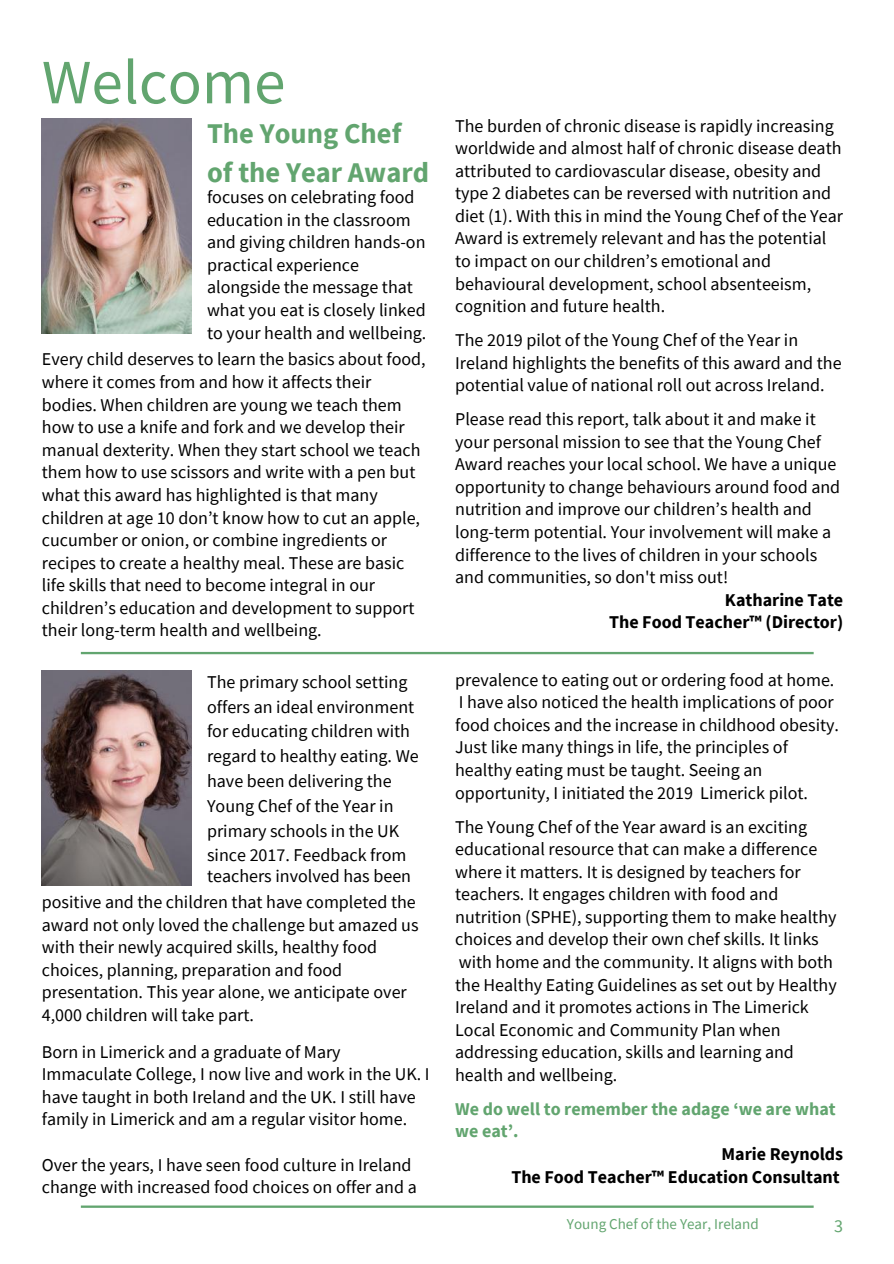
<style>
.page{position:relative;width:894px;height:1264px;background:#fff}
.page>*{position:absolute;margin:0;border:0;box-sizing:border-box;transform-origin:0 0}
.t1{font:63px "Source Sans Pro";color:#62a56f}
.t2{font:700 28.5px/39.5px "Source Sans Pro";color:#62a56f}
.t3{font:18px/22.5px "Source Sans Pro";color:#000}
.t4{font:700 18px/22.5px "Source Sans Pro";color:#000;text-align:right}
.t5{font:700 18px/22.5px "Source Sans Pro";color:#62a56f}
.t6{font:18px "Source Sans Pro";color:#62a56f}
.t7{font:15px "Source Sans Pro";color:#62a56f}
</style>
<div class="page">
<img style="left:42px;top:118px;width:150px;height:215px">
<img style="left:42px;top:670px;width:150px;height:215px">
<svg style="left:81px;top:652px;width:732px;height:2px"></svg>
<svg style="left:81px;top:1205px;width:732px;height:2px"></svg>
<h1 class="t1" style="left:42px;top:41px;width:245px">Welcome</h1>
<h2 class="t2" style="left:207px;top:113px;width:223px">The Young Chef of the Year Award</h2>
<p class="t3" style="left:207px;top:185px;width:221px">focuses on celebrating food education in the classroom and giving children hands-on practical experience alongside the message that what you eat is closely linked to your health and wellbeing.</p>
<p class="t3" style="left:42px;top:348px;width:385px">Every child deserves to learn the basics about food, where it comes from and how it affects their bodies. When children are young we teach them how to use a knife and fork and we develop their manual dexterity. When they start school we teach them how to use scissors and write with a pen but what this award has highlighted is that many children at age 10 don’t know how to cut an apple, cucumber or onion, or combine ingredients or recipes to create a healthy meal. These are basic life skills that need to become integral in our children’s education and development to support their long-term health and wellbeing.</p>
<p class="t3" style="left:207px;top:669px;width:213px;line-height:24.8px">The primary school setting offers an ideal environment for educating children with regard to healthy eating. We have been delivering the<br>Young Chef of the Year in primary schools in the UK since 2017. Feedback from</p>
<p class="t3" style="left:42px;top:890px;width:378px">positive and the children that have completed the award not only loved the challenge but amazed us with their newly acquired skills, healthy food choices, planning, preparation and food presentation. This year alone, we anticipate over 4,000 children will take part.</p>
<p class="t3" style="left:42px;top:1040px;width:389px">Born in Limerick and a graduate of Mary Immaculate College, I now live and work in the UK. I have taught in both Ireland and the UK. I still have family in Limerick and am a regular visitor home.</p>
<p class="t3" style="left:42px;top:1152px;width:376px">Over the years, I have seen food culture in Ireland change with increased food choices on offer and a</p>
<p class="t3" style="left:207px;top:864px;width:205px">teachers involved has been</p>
<p class="t3" style="left:455px;top:114px;width:389px">The burden of chronic disease is rapidly increasing worldwide and almost half of chronic disease death attributed to cardiovascular disease, obesity and type 2 diabetes can be reversed with nutrition and diet (1). With this in mind the Young Chef of the Year Award is extremely relevant and has the potential to impact on our children’s emotional and behavioural development, school absenteeism, cognition and future health.</p>
<p class="t3" style="left:455px;top:328px;width:388px">The 2019 pilot of the Young Chef of the Year in<br>Ireland highlights the benefits of this award and the potential value of national roll out across Ireland.</p>
<p class="t3" style="left:455px;top:407px;width:386px">Please read this report, talk about it and make it your personal mission to see that the Young Chef Award reaches your local school. We have a unique opportunity to change behaviours around food and nutrition and improve our children’s health and long-term potential. Your involvement will make a difference to the lives of children in your schools and communities, so don't miss out!</p>
<p class="t4" style="left:609px;top:588px;width:235px">Katharine Tate<br>The Food Teacher™ (Director)</p>
<p class="t3" style="left:455px;top:668px;width:385px">prevalence to eating out or ordering food at home.<br>I have also noticed the health implications of poor food choices and the increase in childhood obesity.<br>Just like many things in life, the principles of healthy eating must be taught. Seeing an opportunity, I initiated the 2019 Limerick pilot.</p>
<p class="t3" style="left:455px;top:814px;width:383px">The Young Chef of the Year award is an exciting educational resource that can make a difference where it matters. It is designed by teachers for teachers. It engages children with food and nutrition (SPHE), supporting them to make healthy choices and develop their own chef skills. It links with home and the community. It aligns with both the Healthy Eating Guidelines as set out by Healthy Ireland and it promotes actions in The Limerick Local Economic and Community Plan when addressing education, skills and learning and health and wellbeing.</p>
<p class="t5" style="left:455px;top:1097px;width:382px">We do well to remember the adage ‘we are what we eat’.</p>
<p class="t4" style="left:511px;top:1142px;width:333px">Marie Reynolds<br>The Food Teacher™ Education Consultant</p>
<p class="t7" style="left:567px;top:1214px;width:193px">Young Chef of the Year, Ireland</p>
<p class="t6" style="left:834px;top:1213px;width:10px">3</p>
</div>
